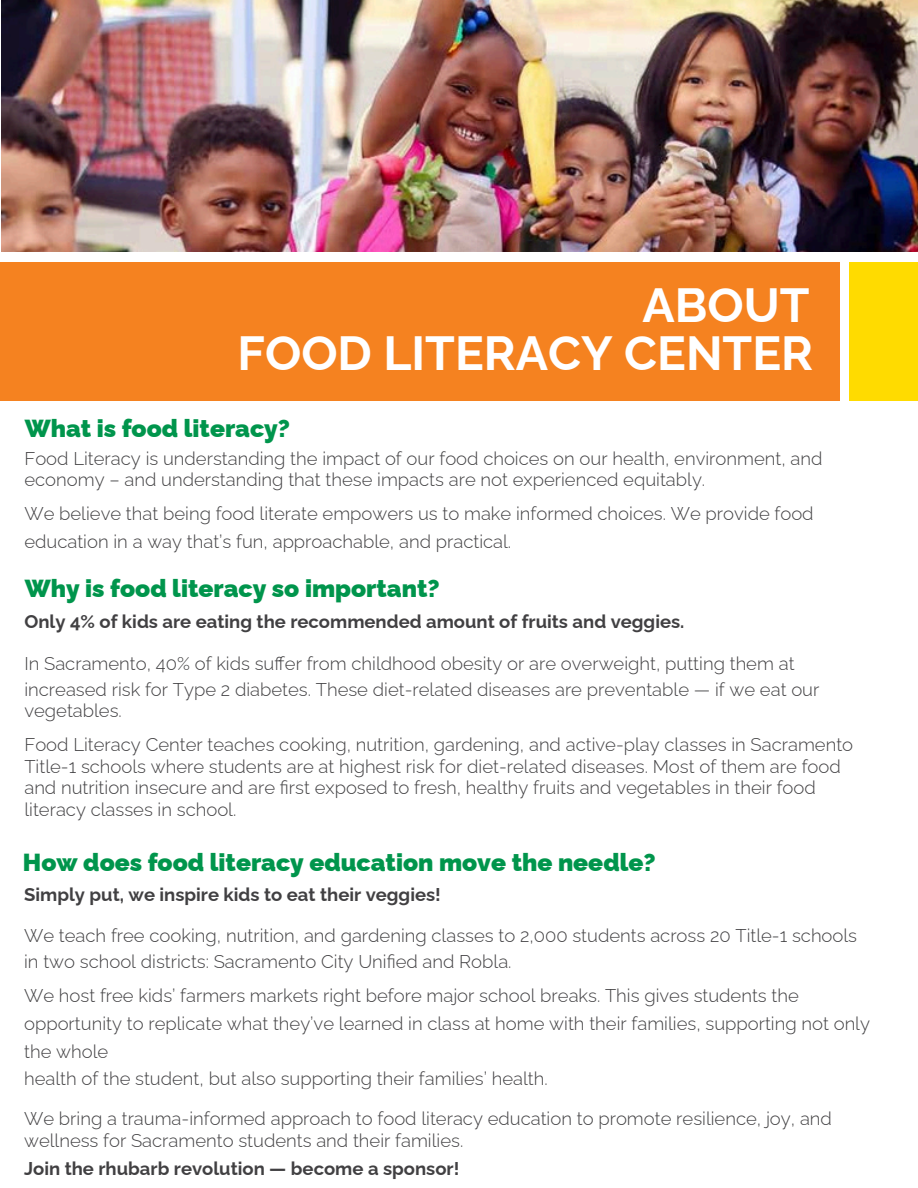
<style>
.page{position:relative;width:918px;height:1188px;background:#fff}
.page>*{position:absolute;margin:0;border:0;box-sizing:border-box;transform-origin:0 0}
.t1{font:700 48px/48px "Raleway";color:#fff;text-align:right}
.t2{font:900 24.6px "Raleway";color:#00954c}
.t3{font:300 18.4px/27.8px "Raleway";color:#414042}
.t4{font:700 18.4px "Raleway";color:#414042}
</style>
<div class="page">
<div style="left:0;top:262px;width:840px;height:138px;background:#f58220"></div>
<div style="left:849px;top:262px;width:69px;height:138px;background:#ffdb00"></div>
<img style="left:1px;top:0;width:917px;height:252px">
<p class="t1" style="left:237px;top:281px;width:577px">ABOUT<br>FOOD LITERACY CENTER</p>
<p class="t2" style="left:25px;top:414px;width:267px">What is food literacy?</p>
<h1 class="t3" style="left:24px;top:448px;width:799px;line-height:21.6px">Food Literacy is understanding the impact of our food choices on our health, environment, and economy – and understanding that these impacts are not experienced equitably.</h1>
<h2 class="t3" style="left:24px;top:500px;width:791px">We believe that being food literate empowers us to make informed choices. We provide food</h2>
<p class="t3" style="left:24px;top:528px;width:488px">education in a way that’s fun, approachable, and practical.</p>
<p class="t2" style="left:25px;top:574px;width:416px">Why is food literacy so important?</p>
<p class="t4" style="left:24px;top:611px;width:661px">Only 4% of kids are eating the recommended amount of fruits and veggies.</p>
<p class="t3" style="left:24px;top:649px;width:771px">In Sacramento, 40% of kids suffer from childhood obesity or are overweight, putting them at</p>
<h2 class="t3" style="left:24px;top:675px;width:796px">increased risk for Type 2 diabetes. These diet-related diseases are preventable — if we eat our</h2>
<p class="t3" style="left:24px;top:697px;width:99px">vegetables.</p>
<p class="t3" style="left:24px;top:731px;width:830px">Food Literacy Center teaches cooking, nutrition, gardening, and active-play classes in Sacramento</p>
<p class="t3" style="left:24px;top:752px;width:818px">Title-1 schools where students are at highest risk for diet-related diseases. Most of them are food</p>
<p class="t3" style="left:24px;top:774px;width:793px">and nutrition insecure and are first exposed to fresh, healthy fruits and vegetables in their food</p>
<p class="t3" style="left:24px;top:796px;width:213px">literacy classes in school.</p>
<p class="t2" style="left:23px;top:848px;width:634px">How does food literacy education move the needle?</p>
<p class="t4" style="left:24px;top:883px;width:418px">Simply put, we inspire kids to eat their veggies!</p>
<p class="t3" style="left:24px;top:922px;width:834px">We teach free cooking, nutrition, and gardening classes to 2,000 students across 20 Title-1 schools</p>
<p class="t3" style="left:24px;top:948px;width:489px">in two school districts: Sacramento City Unified and Robla.</p>
<p class="t3" style="left:24px;top:982px;width:847px">We host free kids’ farmers markets right before major school breaks. This gives students the opportunity to replicate what they’ve learned in class at home with their families, supporting not only the whole</p>
<p class="t3" style="left:24px;top:1065px;width:525px">health of the student, but also supporting their families’ health.</p>
<p class="t3" style="left:24px;top:1105px;width:809px">We bring a trauma-informed approach to food literacy education to promote resilience, joy, and</p>
<p class="t3" style="left:24px;top:1127px;width:441px">wellness for Sacramento students and their families.</p>
<p class="t4" style="left:24px;top:1157px;width:437px">Join the rhubarb revolution — become a sponsor!</p>
</div>
